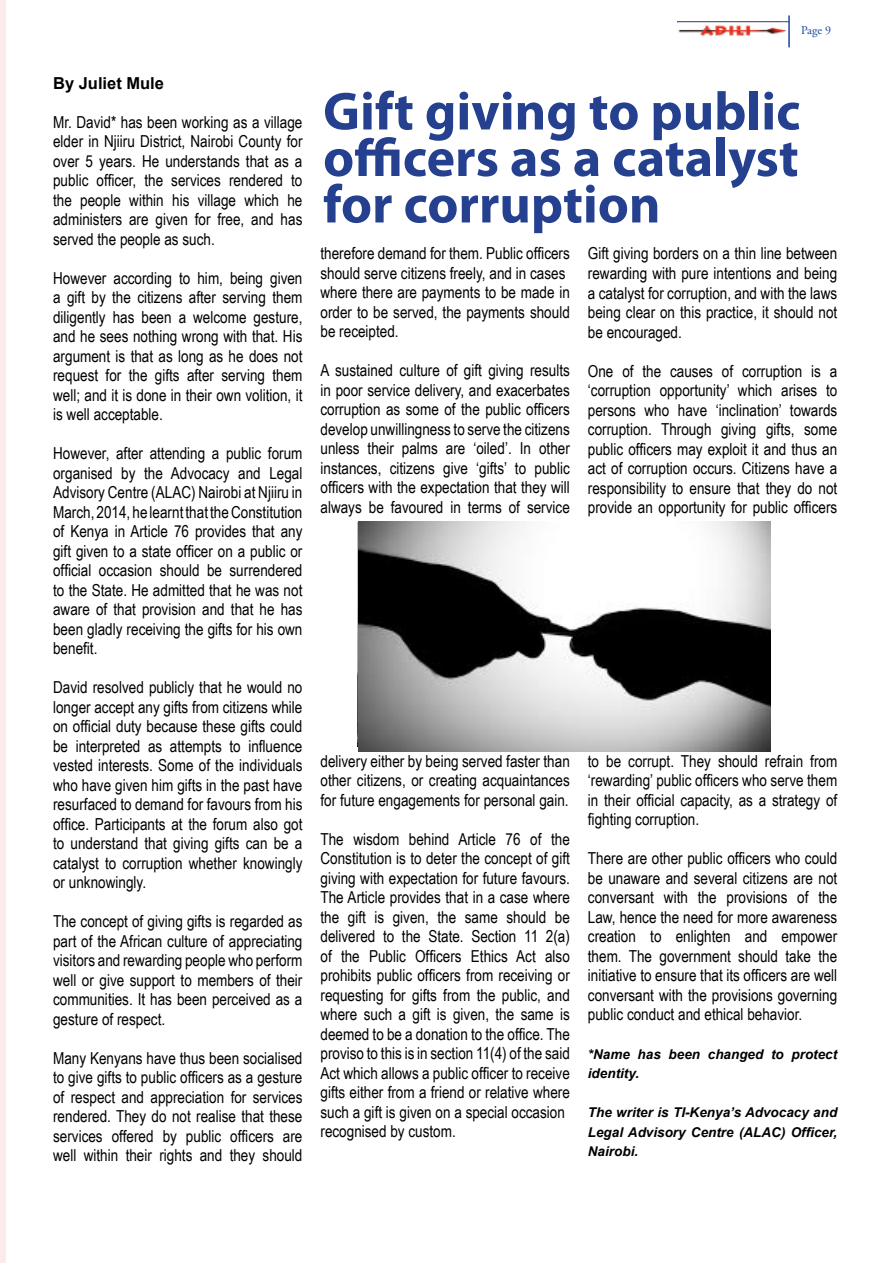
<style>
.page{position:relative;width:893px;height:1263px;background:#fff}
.page>*{position:absolute;margin:0;border:0;box-sizing:border-box;transform-origin:0 0}
.t1{font:700 54px/46.5px "Myriad Pro";color:#25408f;text-align:justify}
.t2{font:16.5px/19.5px "Arial Narrow";color:#000;text-align:justify}
.t3{font:700 16.5px "Arial";color:#000}
.t4{font:italic 700 13.5px/19.5px "Arial";color:#000}
.t5{font:12px "Adobe Garamond Pro";color:#17479e}
</style>
<div class="page">
<img style="left:677px;top:22px;width:111px;height:14px">
<hr style="left:788px;top:15px;width:2px;height:32px;background:#17479e">
<div style="left:0;top:0;width:6px;height:1263px;background:#fbebed"></div>
<img style="left:358px;top:521px;width:413px;height:230px">
<p class="t3" style="left:53px;top:71px;width:112px">By Juliet Mule</p>
<p class="t2" style="left:53px;top:111px;width:251px">Mr. David* has been working as a village elder in Njiiru District, Nairobi County for over 5 years. He understands that as a public officer, the services rendered to the people within his village which he administers are given for free, and has served the people as such.</p>
<p class="t2" style="left:53px;top:267px;width:251px">However according to him, being given a gift by the citizens after serving them diligently has been a welcome gesture, and he sees nothing wrong with that. His argument is that as long as he does not request for the gifts after serving them well; and it is done in their own volition, it is well acceptable.</p>
<p class="t2" style="left:53px;top:443px;width:251px">However, after attending a public forum organised by the Advocacy and Legal Advisory Centre (ALAC) Nairobi at Njiiru in March, 2014, he learnt that the Constitution of Kenya in Article 76 provides that any gift given to a state officer on a public or official occasion should be surrendered to the State. He admitted that he was not aware of that provision and that he has been gladly receiving the gifts for his own benefit.</p>
<p class="t2" style="left:53px;top:677px;width:251px">David resolved publicly that he would no longer accept any gifts from citizens while on official duty because these gifts could be interpreted as attempts to influence vested interests. Some of the individuals who have given him gifts in the past have resurfaced to demand for favours from his office. Participants at the forum also got to understand that giving gifts can be a catalyst to corruption whether knowingly or unknowingly.</p>
<p class="t2" style="left:53px;top:911px;width:251px">The concept of giving gifts is regarded as part of the African culture of appreciating visitors and rewarding people who perform well or give support to members of their communities. It has been perceived as a gesture of respect.</p>
<p class="t2" style="left:53px;top:1047px;width:251px">Many Kenyans have thus been socialised to give gifts to public officers as a gesture of respect and appreciation for services rendered. They do not realise that these services offered by public officers are well within their rights and they should</p>
<p class="t5" style="left:801px;top:23px;width:32px">Page 9</p>
<h1 class="t1" style="left:323px;top:86px;width:479px">Gift giving to public officers as a catalyst for corruption</h1>
<p class="t2" style="left:320px;top:243px;width:251px;text-align:left">therefore demand for them. Public officers should serve citizens freely, and in cases where there are payments to be made in order to be served, the payments should be receipted.</p>
<p class="t2" style="left:320px;top:360px;width:251px">A sustained culture of gift giving results in poor service delivery, and exacerbates corruption as some of the public officers develop unwillingness to serve the citizens unless their palms are ‘oiled’. In other instances, citizens give ‘gifts’ to public officers with the expectation that they will always be favoured in terms of service</p>
<p class="t2" style="left:588px;top:243px;width:251px">Gift giving borders on a thin line between rewarding with pure intentions and being a catalyst for corruption, and with the laws being clear on this practice, it should not be encouraged.</p>
<p class="t2" style="left:588px;top:360px;width:251px">One of the causes of corruption is a ‘corruption opportunity’ which arises to persons who have ‘inclination’ towards corruption. Through giving gifts, some public officers may exploit it and thus an act of corruption occurs. Citizens have a responsibility to ensure that they do not provide an opportunity for public officers</p>
<p class="t2" style="left:320px;top:750px;width:251px">delivery either by being served faster than other citizens, or creating acquaintances for future engagements for personal gain.</p>
<p class="t2" style="left:320px;top:828px;width:251px;text-align:left">The wisdom behind Article 76 of the Constitution is to deter the concept of gift giving with expectation for future favours.<br>The Article provides that in a case where the gift is given, the same should be delivered to the State. Section 11 2(a) of the Public Officers Ethics Act also prohibits public officers from receiving or requesting for gifts from the public, and where such a gift is given, the same is deemed to be a donation to the office. The proviso to this is in section 11(4) of the said Act which allows a public officer to receive gifts either from a friend or relative where such a gift is given on a special occasion recognised by custom.</p>
<p class="t2" style="left:588px;top:750px;width:251px">to be corrupt. They should refrain from ‘rewarding’ public officers who serve them in their official capacity, as a strategy of fighting corruption.</p>
<p class="t2" style="left:588px;top:848px;width:251px">There are other public officers who could be unaware and several citizens are not conversant with the provisions of the Law, hence the need for more awareness creation to enlighten and empower them. The government should take the initiative to ensure that its officers are well conversant with the provisions governing public conduct and ethical behavior.</p>
<p class="t4" style="left:588px;top:1045px;width:251px">*Name has been changed to protect identity.</p>
<p class="t4" style="left:588px;top:1103px;width:251px;text-align:justify">The writer is TI-Kenya’s Advocacy and Legal Advisory Centre (ALAC) Officer, Nairobi.</p>
</div>
